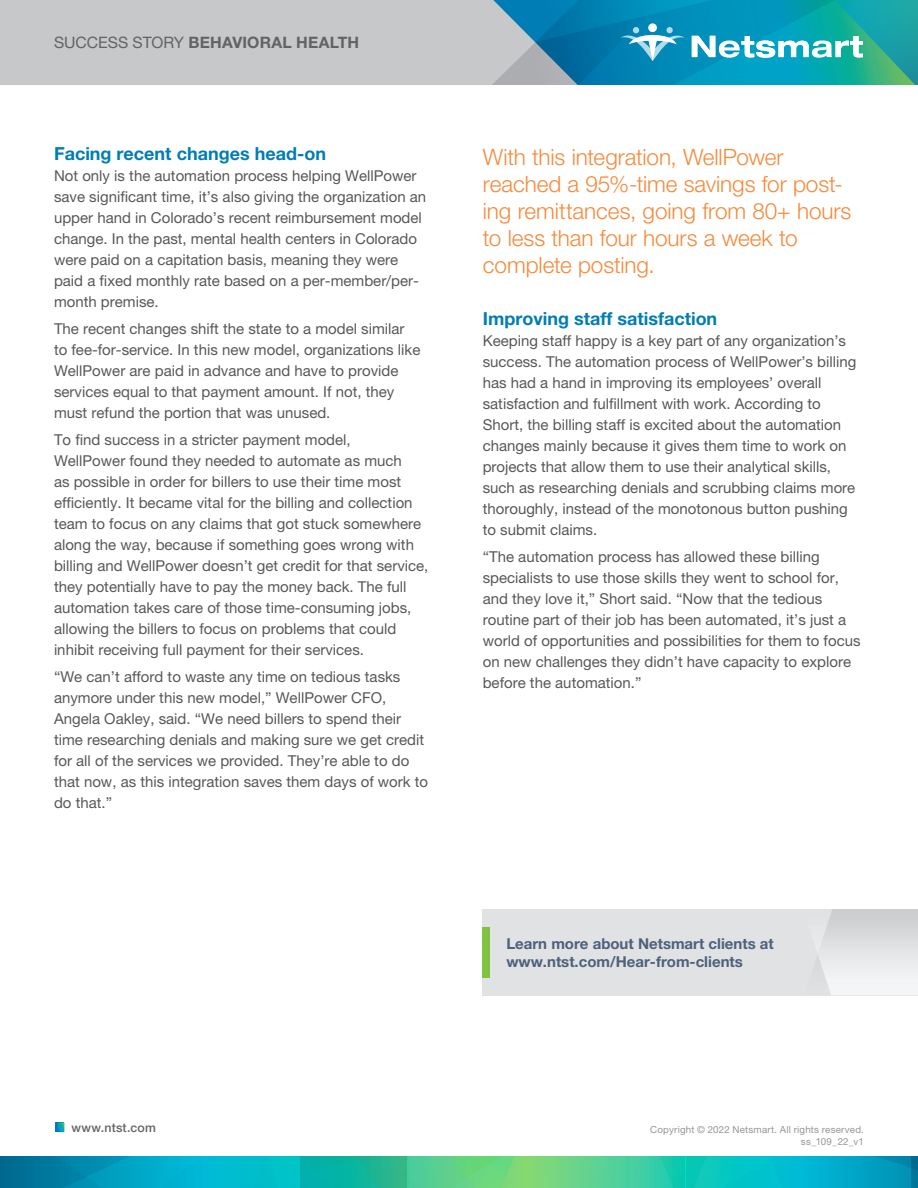
<style>
.page{position:relative;width:918px;height:1188px;background:#fff}
.page>*{position:absolute;margin:0;border:0;box-sizing:border-box;transform-origin:0 0}
.Quotation{font:300 22.5px/27px "Helvetica Neue LT Pro";letter-spacing:-.005em;color:#f58a3b}
.Subhead{font:700 18px "Helvetica Neue LT Pro";color:#007db5}
.t1{font:700 15.75px "Helvetica Neue LT Pro";letter-spacing:.01em;color:#636366}
.Intro_copy{font:15px/21px "Helvetica Neue LT Pro";color:#57585a}
.t2{font:700 15px/18px "Helvetica Neue LT Pro";color:#4c617c}
.t3{font:500 12.3px "Helvetica Neue LT Pro";letter-spacing:.015em;color:#636366}
.t4{font:9.75px/12.3px "Helvetica Neue LT Pro";letter-spacing:.02em;color:#939598;text-align:right}
.s1{font-weight:400}
</style>
<div class="page">
<div style="left:0;top:0;width:918px;height:85px;background:#c7c8ca"></div>
<svg style="left:692px;top:0;width:226px;height:85px;background:#23aab5"></svg>
<svg style="left:492px;top:0;width:193px;height:85px;background:#328fb5"></svg>
<div style="left:666px;top:27px;width:7px;height:6px;background:#b2dbe9;border-radius:50%"></div>
<div style="left:482px;top:909px;width:436px;height:86px;background:#e1e2e4"></div>
<svg style="left:817px;top:909px;width:101px;height:86px"></svg>
<div style="left:482px;top:928px;width:8px;height:50px;background:#81c340"></div>
<svg style="left:0;top:1157px;width:918px;height:31px;background:#1db6ac"></svg>
<svg style="left:56px;top:1122px;width:8px;height:10px"></svg>
<p class="t1" style="left:54px;top:33px;width:307px"><span class="s1">SUCCESS STORY</span> BEHAVIORAL HEALTH</p>
<p class="Subhead" style="left:54px;top:142px;width:274px">Facing recent changes head-on</p>
<p class="Intro_copy" style="left:54px;top:165px;width:374px">Not only is the automation process helping WellPower save significant time, it’s also giving the organization an upper hand in Colorado’s recent reimbursement model change. In the past, mental health centers in Colorado were paid on a capitation basis, meaning they were paid a fixed monthly rate based on a per-member/per&shy;month premise.</p>
<p class="Intro_copy" style="left:54px;top:318px;width:368px">The recent changes shift the state to a model similar to fee-for-service. In this new model, organizations like WellPower are paid in advance and have to provide services equal to that payment amount. If not, they must refund the portion that was unused.</p>
<p class="Intro_copy" style="left:54px;top:429px;width:376px">To find success in a stricter payment model,<br>WellPower found they needed to automate as much<br>as possible in order for billers to use their time most efficiently. It became vital for the billing and collection team to focus on any claims that got stuck somewhere along the way, because if something goes wrong with billing and WellPower doesn’t get credit for that service, they potentially have to pay the money back. The full automation takes care of those time-consuming jobs, allowing the billers to focus on problems that could inhibit receiving full payment for their services.</p>
<p class="Intro_copy" style="left:54px;top:666px;width:376px">“We can’t afford to waste any time on tedious tasks anymore under this new model,” WellPower CFO, Angela Oakley, said. “We need billers to spend their time researching denials and making sure we get credit for all of the services we provided. They’re able to do that now, as this integration saves them days of work to do that.”</p>
<p class="Quotation" style="left:483px;top:143px;width:370px">With this integration, WellPower reached a 95%-time savings for post&shy;ing remittances, going from 80+ hours to less than four hours a week to complete posting.</p>
<p class="Subhead" style="left:483px;top:307px;width:236px">Improving staff satisfaction</p>
<p class="Intro_copy" style="left:483px;top:329px;width:375px">Keeping staff happy is a key part of any organization’s success. The automation process of WellPower’s billing has had a hand in improving its employees’ overall satisfaction and fulfillment with work. According to Short, the billing staff is excited about the automation changes mainly because it gives them time to work on projects that allow them to use their analytical skills, such as researching denials and scrubbing claims more thoroughly, instead of the monotonous button pushing to submit claims.</p>
<p class="Intro_copy" style="left:483px;top:545px;width:379px">“The automation process has allowed these billing specialists to use those skills they went to school for, and they love it,” Short said. “Now that the tedious routine part of their job has been automated, it’s just a world of opportunities and possibilities for them to focus on new challenges they didn’t have capacity to explore before the automation.”</p>
<p class="t2" style="left:506px;top:935px;width:269px">Learn more about Netsmart clients at www.ntst.com/Hear-from-clients</p>
<p class="t3" style="left:71px;top:1120px;width:86px">www.ntst.com</p>
<p class="t4" style="left:650px;top:1123px;width:215px">Copyright © 2022 Netsmart. All rights reserved. ss_109_22_v1</p>
</div>
